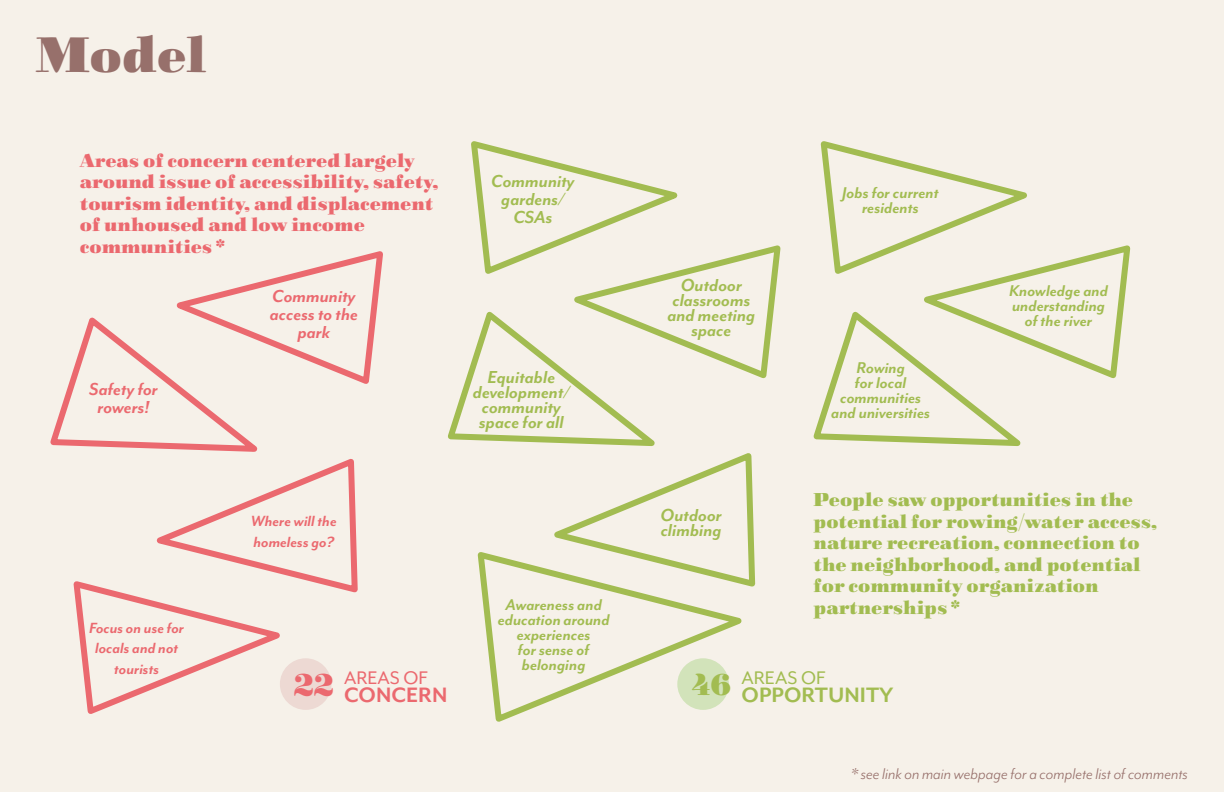
<style>
.page{position:relative;width:1224px;height:792px;background:#f6f1e9}
.page>*{position:absolute;margin:0;border:0;box-sizing:border-box;transform-origin:0 0}
.t1{font:48px "Liebe Doni Solid";color:#97706b}
.t2{font:28.8px "Liebe Doni Solid";color:#eb696f}
.t3{font:28.8px "Liebe Doni Solid";color:#a2bc51}
.t4{font:700 24px "Mr Eaves Mod OT";color:#a2bc51}
.t5{font:700 24px "Mr Eaves Mod OT";color:#eb696f}
.t6{font:21px "Mr Eaves Mod OT";color:#eb696f}
.t7{font:21px "Mr Eaves Mod OT";color:#a2bc51}
.t8{font:italic 700 20px/15px "Mr Eaves Mod OT";color:#a2bc51;text-align:center}
.t9{font:italic 700 20px/18px "Mr Eaves Mod OT";color:#eb696f;text-align:center}
.t10{font:italic 700 18px/15px "Mr Eaves Mod OT";color:#a2bc51;text-align:center}
.t11{font:18px/21.6px "Liebe Doni Solid";color:#a2bc51}
.t12{font:18px/21.6px "Liebe Doni Solid";color:#eb696f}
.t13{font:italic 18px "Mr Eaves Mod OT";color:#97706b}
.t14{font:italic 700 17px/20.4px "Mr Eaves Mod OT";color:#eb696f}
</style>
<div class="page">
<svg style="left:481px;top:591px;width:261px;height:131px"></svg>
<svg style="left:813px;top:141px;width:318px;height:305px"></svg>
<svg style="left:50px;top:251px;width:333px;height:463px"></svg>
<svg style="left:448px;top:141px;width:333px;height:450px"></svg>
<div style="left:280px;top:658px;width:51px;height:52px;background:#edd9d3;border-radius:50%"></div>
<div style="left:677px;top:658px;width:52px;height:52px;background:#d2e3ba;border-radius:50%"></div>
<p class="t1" style="left:36px;top:27px;width:171px">Model</p>
<p class="t12" style="left:80px;top:149px;width:360px">Areas of concern centered largely around issue of accessibility, safety, tourism identity, and displacement of unhoused and low income communities *</p>
<p class="t9" style="left:89px;top:380px;width:70px">Safety for rowers!</p>
<p class="t9" style="left:270px;top:287px;width:90px">Community access to the park</p>
<p class="t8" style="left:491px;top:173px;width:85px;line-height:18px">Community gardens/<br>CSAs</p>
<p class="t8" style="left:473px;top:369px;width:99px">Equitable development/ community space for all</p>
<p class="t8" style="left:667px;top:278px;width:90px">Outdoor classrooms and meeting space</p>
<p class="t10" style="left:842px;top:185px;width:98px">Jobs for current residents</p>
<p class="t10" style="left:831px;top:361px;width:100px">Rowing<br>for local communities and universities</p>
<p class="t10" style="left:1009px;top:283px;width:100px">Knowledge and understanding of the river</p>
<p class="t14" style="left:89px;top:618px;width:96px;text-align:center">Focus on use for locals and not tourists</p>
<p class="t14" style="left:251px;top:511px;width:88px">Where will the homeless go?</p>
<p class="t8" style="left:661px;top:508px;width:63px;text-align:left">Outdoor climbing</p>
<p class="t10" style="left:498px;top:597px;width:113px">Awareness and education around experiences<br>for sense of belonging</p>
<p class="t6" style="left:344px;top:667px;width:85px">AREAS OF</p>
<p class="t5" style="left:344px;top:682px;width:105px">CONCERN</p>
<p class="t2" style="left:294px;top:668px;width:42px">22</p>
<p class="t3" style="left:692px;top:668px;width:41px">46</p>
<p class="t11" style="left:814px;top:489px;width:345px">People saw opportunities in the potential for rowing/water access, nature recreation, connection to the neighborhood, and potential for community organization partnerships *</p>
<p class="t7" style="left:742px;top:667px;width:85px">AREAS OF</p>
<p class="t4" style="left:742px;top:682px;width:153px">OPPORTUNITY</p>
<p class="t13" style="left:852px;top:763px;width:338px">* see link on main webpage for a complete list of comments</p>
</div>
